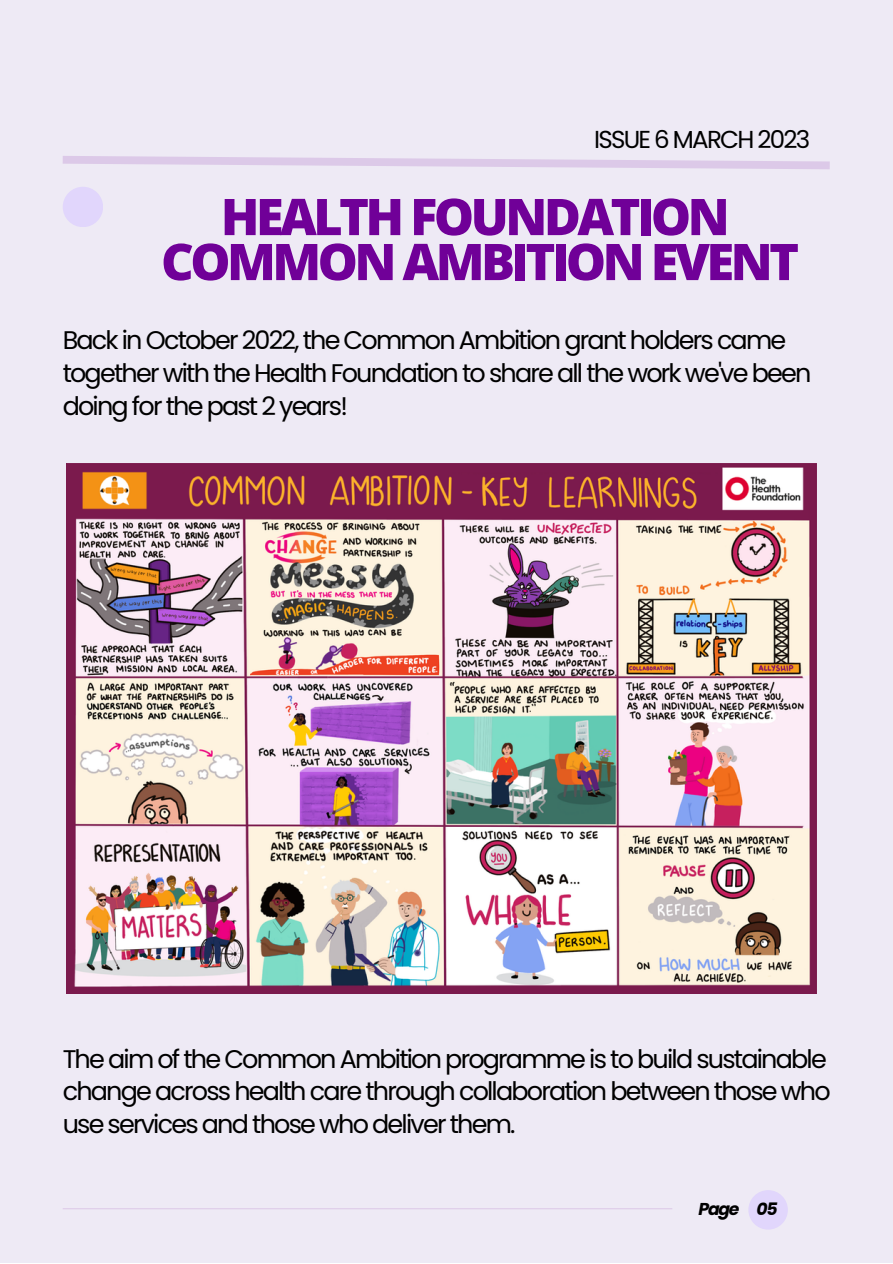
<style>
.page{position:relative;width:893px;height:1264px;background:#fff}
.page>*{position:absolute;margin:0;border:0;box-sizing:border-box;transform-origin:0 0}
.t1{font:800 50.55px/45px "Open Sans";letter-spacing:-.07em;color:#700098;text-align:center}
.t2{font:25.5px/32.5px "Poppins";letter-spacing:-.07em;color:#000}
.t3{font:24.6px "Poppins";letter-spacing:-.07em;color:#000}
.t4{font:italic 700 17.25px "Poppins";letter-spacing:-.07em;color:#000}
</style>
<div class="page">
<div style="left:0;top:0;width:892px;height:1262px;background:#eeeaf5"></div>
<svg style="left:62px;top:156px;width:768px;height:14px"></svg>
<hr style="left:63px;top:1208px;width:609px;height:1px;background:#700098">
<div style="left:748px;top:1190px;width:39px;height:39px;background:#e1d6fc;border-radius:50%"></div>
<div style="left:63px;top:187px;width:40px;height:40px;background:#e1d6fc;border-radius:50%"></div>
<img style="left:67px;top:463px;width:749px;height:530px">
<p class="t3" style="left:594px;top:122px;width:218px">ISSUE 6 MARCH 2023</p>
<h1 class="t1" style="left:161px;top:193px;width:639px">HEALTH FOUNDATION<br>COMMON AMBITION EVENT</h1>
<p class="t2" style="left:63px;top:324px;width:750px">Back in October 2022, the Common Ambition grant holders came together with the Health Foundation to share all the work we've been doing for the past 2 years!</p>
<p class="t2" style="left:63px;top:1042px;width:769px">The aim of the Common Ambition programme is to build sustainable change across health care through collaboration between those who use services and those who deliver them.</p>
<p class="t4" style="left:698px;top:1196px;width:81px">Page 05</p>
</div>
